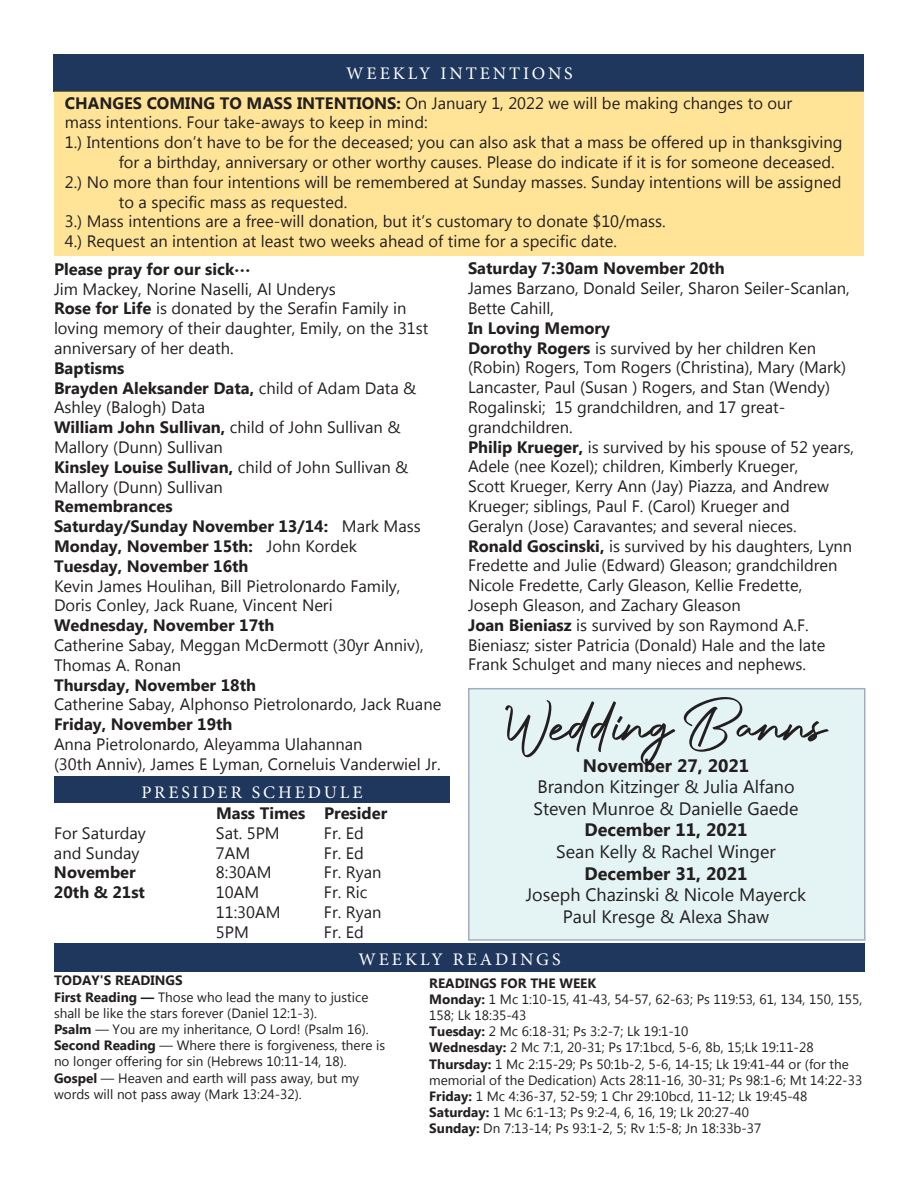
<style>
.page{position:relative;width:918px;height:1188px;background:#fff}
.page>*{position:absolute;margin:0;border:0;box-sizing:border-box;transform-origin:0 0}
.t1{font:72px "Authentic Signature";color:#231f20}
.t2{font:18px/21.6px "Microsoft New Tai Lue";color:#231f20}
.t3{font:700 18px "Microsoft New Tai Lue";color:#231f20}
.t4{font:17.7px "Minion Pro";letter-spacing:.16em;color:#fff}
.t5{font:16.5px/19.8px "Microsoft New Tai Lue";color:#231f20}
.t6{font:700 16.5px/19.8px "Microsoft New Tai Lue";color:#231f20}
.t7{font:13.5px/16.2px "Microsoft New Tai Lue";color:#231f20}
.s1{font-weight:700}
.s2{font-weight:400}
</style>
<div class="page">
<div style="left:54px;top:943px;width:811px;height:28px;background:#1f365d"></div>
<div style="left:54px;top:54px;width:810px;height:38px;background:#1f365d"></div>
<div style="left:468px;top:688px;width:398px;height:253px;background:#e4f3f3"></div>
<div style="left:54px;top:777px;width:396px;height:26px;background:#1f365d"></div>
<div style="left:54px;top:92px;width:810px;height:164px;background:#ffe498"></div>
<p class="t4" style="left:346px;top:61px;width:228px">WEEKLY INTENTIONS</p>
<p class="t5" style="left:65px;top:94px;width:729px"><span class="s1">CHANGES COMING TO MASS INTENTIONS:</span> On January 1, 2022 we will be making changes to our</p>
<p class="t5" style="left:65px;top:114px;width:364px">mass intentions. Four take-aways to keep in mind:</p>
<p class="t5" style="left:65px;top:134px;width:779px">1.) Intentions don’t have to be for the deceased; you can also ask that a mass be offered up in thanksgiving</p>
<p class="t5" style="left:119px;top:154px;width:717px">for a birthday, anniversary or other worthy causes. Please do indicate if it is for someone deceased.</p>
<p class="t5" style="left:65px;top:173px;width:778px">2.) No more than four intentions will be remembered at Sunday masses. Sunday intentions will be assigned</p>
<p class="t5" style="left:119px;top:193px;width:230px">to a specific mass as requested.</p>
<p class="t5" style="left:65px;top:213px;width:602px">3.) Mass intentions are a free-will donation, but it’s customary to donate $10/mass.</p>
<p class="t5" style="left:65px;top:233px;width:554px">4.) Request an intention at least two weeks ahead of time for a specific date.</p>
<p class="t6" style="left:468px;top:260px;width:258px">Saturday 7:30am November 20th</p>
<p class="t5" style="left:468px;top:280px;width:383px">James Barzano, Donald Seiler, Sharon Seiler-Scanlan,<br>Bette Cahill,</p>
<p class="t5" style="left:468px;top:319px;width:387px"><span class="s1">In Loving Memory<br>Dorothy Rogers</span> is survived by her children Ken (Robin) Rogers, Tom Rogers (Christina), Mary (Mark)<br>Lancaster, Paul (Susan ) Rogers, and Stan (Wendy)<br>Rogalinski; 15 grandchildren, and 17 great&shy;grandchildren.<br><span class="s1">Philip Krueger,</span> is survived by his spouse of 52 years, Adele (nee Kozel); children, Kimberly Krueger,<br>Scott Krueger, Kerry Ann (Jay) Piazza, and Andrew Krueger; siblings, Paul F. (Carol) Krueger and<br>Geralyn (Jose) Caravantes; and several nieces.<br><span class="s1">Ronald Goscinski,</span> is survived by his daughters, Lynn Fredette and Julie (Edward) Gleason; grandchildren Nicole Fredette, Carly Gleason, Kellie Fredette, Joseph Gleason, and Zachary Gleason<br><span class="s1">Joan Bieniasz</span> is survived by son Raymond A.F.<br>Bieniasz; sister Patricia (Donald) Hale and the late Frank Schulget and many nieces and nephews.</p>
<p class="t6" style="left:54px;top:260px;width:198px">Please pray for our sick…</p>
<p class="t5" style="left:54px;top:280px;width:376px">Jim Mackey, Norine Naselli, Al Underys<br><span class="s1">Rose for Life</span> is donated by the Serafin Family in loving memory of their daughter, Emily, on the 31st anniversary of her death.</p>
<p class="t5" style="left:54px;top:359px;width:364px"><span class="s1">Baptisms<br>Brayden Aleksander Data,</span> child of Adam Data &amp;<br>Ashley (Balogh) Data<br><span class="s1">William John Sullivan,</span> child of John Sullivan &amp;<br>Mallory (Dunn) Sullivan<br><span class="s1">Kinsley Louise Sullivan,</span> child of John Sullivan &amp;<br>Mallory (Dunn) Sullivan</p>
<p class="t6" style="left:54px;top:498px;width:368px">Remembrances<br>Saturday/Sunday November 13/14: <span class="s2">Mark Mass<br></span>Monday, November 15th: <span class="s2">John Kordek<br></span>Tuesday, November 16th</p>
<p class="t5" style="left:54px;top:577px;width:348px">Kevin James Houlihan, Bill Pietrolonardo Family,<br>Doris Conley, Jack Ruane, Vincent Neri</p>
<p class="t6" style="left:54px;top:617px;width:222px">Wednesday, November 17th</p>
<p class="t5" style="left:54px;top:637px;width:371px">Catherine Sabay, Meggan McDermott (30yr Anniv),<br>Thomas A. Ronan</p>
<p class="t6" style="left:54px;top:676px;width:204px">Thursday, November 18th</p>
<p class="t5" style="left:54px;top:696px;width:389px">Catherine Sabay, Alphonso Pietrolonardo, Jack Ruane</p>
<p class="t6" style="left:54px;top:716px;width:180px">Friday, November 19th</p>
<p class="t5" style="left:54px;top:736px;width:388px">Anna Pietrolonardo, Aleyamma Ulahannan<br>(30th Anniv), James E Lyman, Corneluis Vanderwiel Jr.</p>
<h1 class="t1" style="left:507px;top:686px;width:319px">Wedding Banns</h1>
<p class="t3" style="left:583px;top:755px;width:168px">November 27, 2021</p>
<p class="t2" style="left:534px;top:777px;width:266px">Brandon Kitzinger &amp; Julia Alfano<br>Steven Munroe &amp; Danielle Gaede</p>
<p class="t3" style="left:585px;top:820px;width:164px">December 11, 2021</p>
<p class="t2" style="left:556px;top:842px;width:221px">Sean Kelly &amp; Rachel Winger</p>
<p class="t3" style="left:585px;top:863px;width:164px">December 31, 2021</p>
<p class="t2" style="left:526px;top:885px;width:282px;text-align:center">Joseph Chazinski &amp; Nicole Mayerck<br>Paul Kresge &amp; Alexa Shaw</p>
<p class="t4" style="left:141px;top:781px;width:223px">PRESIDER SCHEDULE</p>
<p class="t6" style="left:216px;top:805px;width:173px">Mass Times Presider</p>
<p class="t5" style="left:54px;top:824px;width:93px">For Saturday</p>
<p class="t5" style="left:216px;top:824px;width:65px">Sat. 5PM</p>
<p class="t5" style="left:324px;top:824px;width:41px">Fr. Ed</p>
<p class="t5" style="left:54px;top:844px;width:87px">and Sunday</p>
<p class="t5" style="left:216px;top:844px;width:36px">7AM</p>
<p class="t5" style="left:324px;top:844px;width:41px">Fr. Ed</p>
<p class="t6" style="left:54px;top:864px;width:83px">November</p>
<p class="t5" style="left:216px;top:864px;width:57px">8:30AM</p>
<p class="t5" style="left:324px;top:864px;width:59px">Fr. Ryan</p>
<p class="t6" style="left:54px;top:884px;width:93px">20th &amp; 21st</p>
<p class="t5" style="left:216px;top:884px;width:45px">10AM</p>
<p class="t5" style="left:324px;top:884px;width:45px">Fr. Ric</p>
<p class="t5" style="left:216px;top:904px;width:66px">11:30AM</p>
<p class="t5" style="left:324px;top:904px;width:59px">Fr. Ryan</p>
<p class="t5" style="left:216px;top:923px;width:34px">5PM</p>
<p class="t5" style="left:324px;top:923px;width:41px">Fr. Ed</p>
<p class="t4" style="left:359px;top:947px;width:204px">WEEKLY READINGS</p>
<p class="t7" style="left:54px;top:974px;width:333px"><span class="s1">TODAY'S READINGS<br>First Reading —</span> Those who lead the many to justice shall be like the stars forever (Daniel 12:1-3).<br><span class="s1">Psalm</span> — You are my inheritance, O Lord! (Psalm 16).<br><span class="s1">Second Reading</span> — Where there is forgiveness, there is no longer offering for sin (Hebrews 10:11-14, 18).<br><span class="s1">Gospel</span> — Heaven and earth will pass away, but my words will not pass away (Mark 13:24-32).</p>
<p class="t7" style="left:429px;top:976px;width:435px"><span class="s1">READINGS FOR THE WEEK<br>Monday:</span> 1 Mc 1:10-15, 41-43, 54-57, 62-63; Ps 119:53, 61, 134, 150, 155, 158; Lk 18:35-43<br><span class="s1">Tuesday:</span> 2 Mc 6:18-31; Ps 3:2-7; Lk 19:1-10<br><span class="s1">Wednesday:</span> 2 Mc 7:1, 20-31; Ps 17:1bcd, 5-6, 8b, 15;Lk 19:11-28<br><span class="s1">Thursday:</span> 1 Mc 2:15-29; Ps 50:1b-2, 5-6, 14-15; Lk 19:41-44 or (for the memorial of the Dedication) Acts 28:11-16, 30-31; Ps 98:1-6; Mt 14:22-33<br><span class="s1">Friday:</span> 1 Mc 4:36-37, 52-59; 1 Chr 29:10bcd, 11-12; Lk 19:45-48<br><span class="s1">Saturday:</span> 1 Mc 6:1-13; Ps 9:2-4, 6, 16, 19; Lk 20:27-40<br><span class="s1">Sunday:</span> Dn 7:13-14; Ps 93:1-2, 5; Rv 1:5-8; Jn 18:33b-37</p>
</div>
